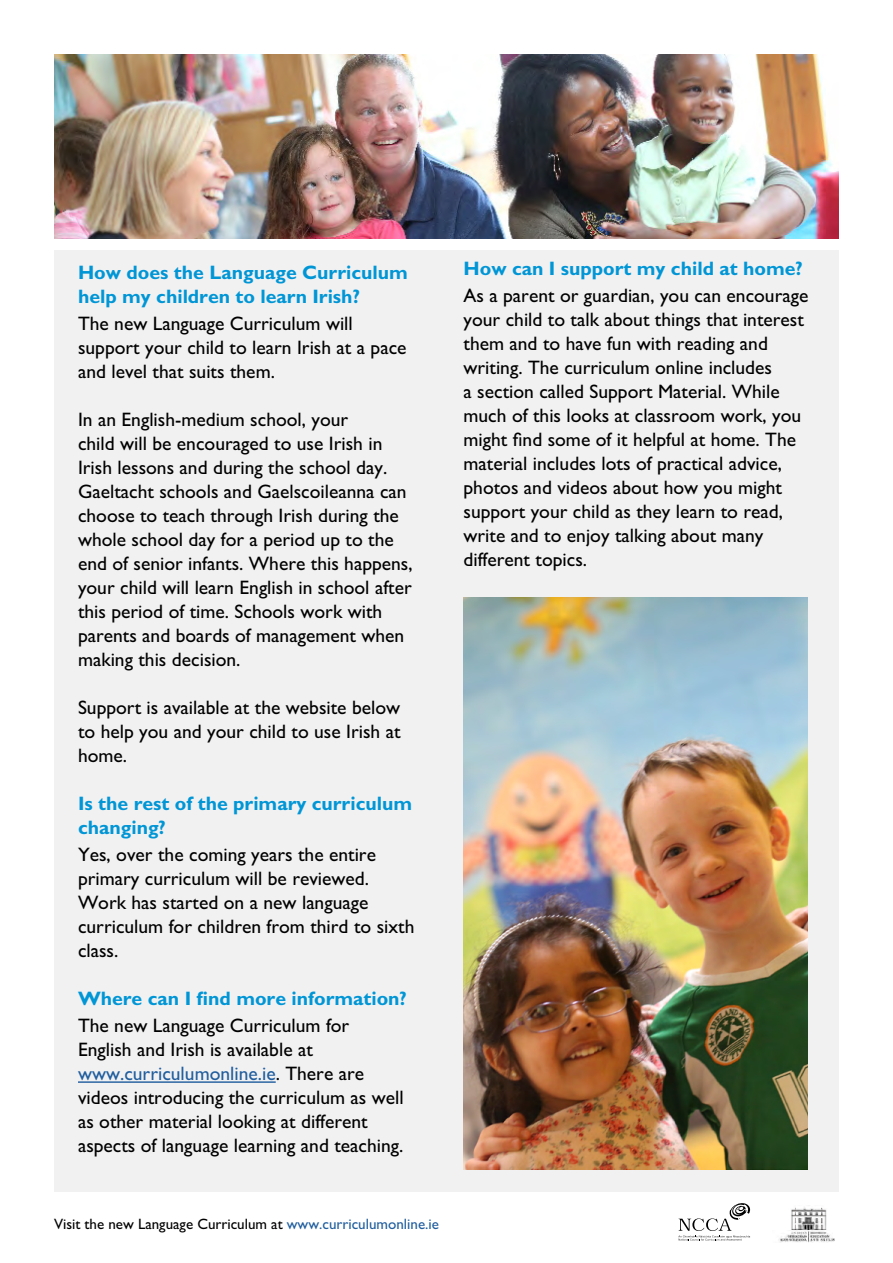
<style>
.page{position:relative;width:893px;height:1263px;background:#fff}
.page>*{position:absolute;margin:0;border:0;box-sizing:border-box;transform-origin:0 0}
.t1{font:19.5px/24px "M Gill Sans";color:#000}
.t2{font:700 19.5px/24px "M Gill Sans";color:#0096d6}
.t3{font:15px "M Gill Sans";color:#000}
.s1{color:#215e9e}
</style>
<div class="page">
<svg style="left:678px;top:1203px;width:72px;height:37px"></svg>
<img style="left:791px;top:1207px;width:36px;height:23px">
<img style="left:779px;top:1230px;width:54px;height:13px">
<div style="left:54px;top:251px;width:785px;height:941px;background:#f1f1f2"></div>
<hr style="left:78px;top:1081px;width:198px;height:2px;background:#215e9e">
<img style="left:55px;top:55px;width:783px;height:184px">
<img style="left:464px;top:598px;width:344px;height:571px">
<p class="t2" style="left:78px;top:261px;width:331px">How does the Language Curriculum help my children to learn Irish?</p>
<p class="t1" style="left:78px;top:312px;width:330px">The new Language Curriculum will support your child to learn Irish at a pace and level that suits them.</p>
<p class="t1" style="left:78px;top:408px;width:336px">In an English-medium school, your<br>child will be encouraged to use Irish in Irish lessons and during the school day.<br>Gaeltacht schools and Gaelscoileanna can choose to teach through Irish during the whole school day for a period up to the end of senior infants. Where this happens, your child will learn English in school after this period of time. Schools work with parents and boards of management when making this decision.</p>
<p class="t1" style="left:78px;top:696px;width:324px;text-align:justify">Support is available at the website below to help you and your child to use Irish at home.</p>
<p class="t2" style="left:78px;top:792px;width:336px">Is the rest of the primary curriculum changing?</p>
<p class="t1" style="left:78px;top:843px;width:338px">Yes, over the coming years the entire primary curriculum will be reviewed.<br>Work has started on a new language curriculum for children from third to sixth class.</p>
<p class="t2" style="left:78px;top:987px;width:330px">Where can I find more information?</p>
<p class="t1" style="left:78px;top:1014px;width:327px">The new Language Curriculum for English and Irish is available at <span class="s1">www.curriculumonline.ie</span>. There are videos introducing the curriculum as well as other material looking at different aspects of language learning and teaching.</p>
<p class="t3" style="left:54px;top:1215px;width:386px">Visit the new Language Curriculum at <span class="s1">www.curriculumonline.ie</span></p>
<p class="t2" style="left:463px;top:257px;width:341px">How can I support my child at home?</p>
<p class="t1" style="left:463px;top:284px;width:346px">As a parent or guardian, you can encourage your child to talk about things that interest them and to have fun with reading and writing. The curriculum online includes<br>a section called Support Material. While much of this looks at classroom work, you might find some of it helpful at home. The material includes lots of practical advice, photos and videos about how you might support your child as they learn to read, write and to enjoy talking about many different topics.</p>
</div>
